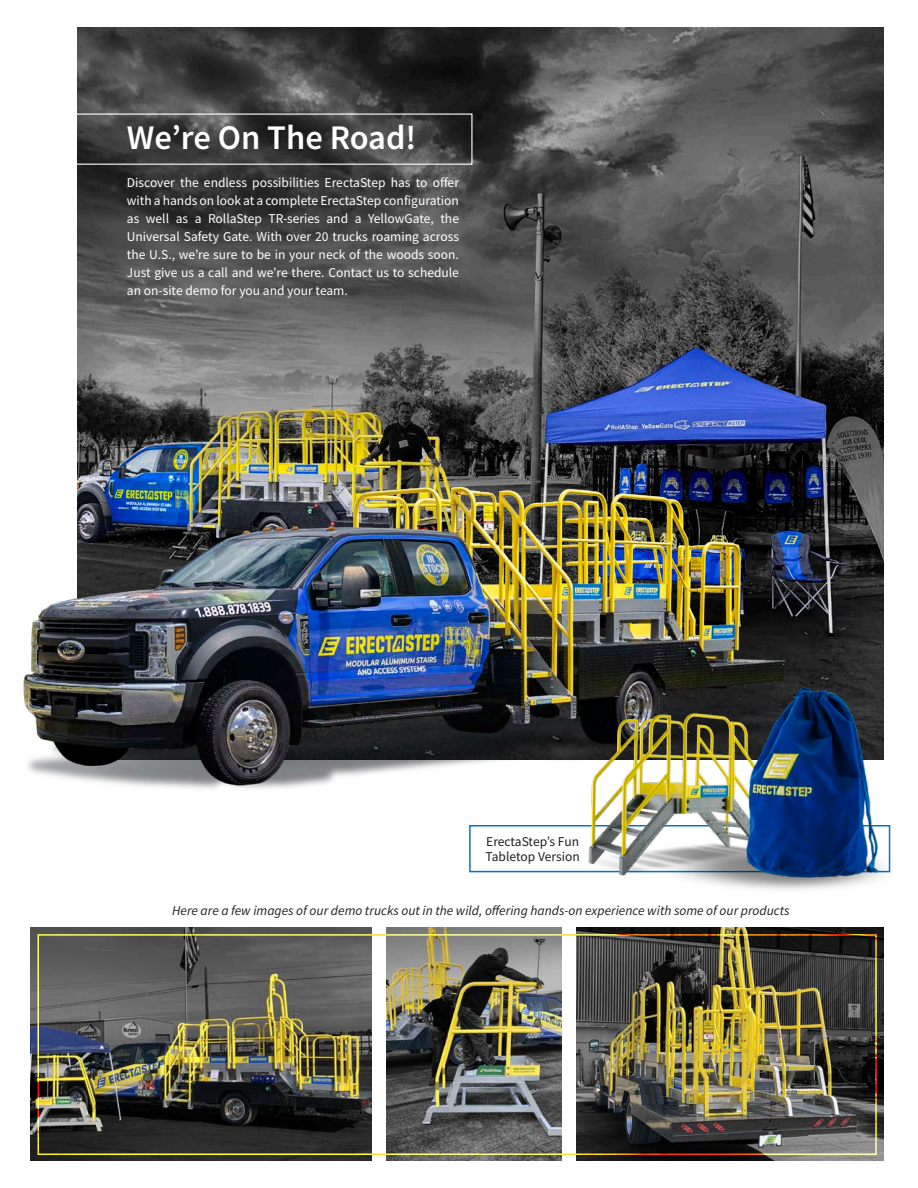
<style>
.page{position:relative;width:918px;height:1188px;background:#fff}
.page>*{position:absolute;margin:0;border:0;box-sizing:border-box;transform-origin:0 0}
.t1{font:600 34.5px "Source Sans Pro";color:#fff}
.t2{font:13.5px/18px "Source Sans Pro";color:#fff;text-align:justify}
.t3{font:italic 13.5px "Source Sans Pro";color:#231f20}
.t4{font:13.5px/15px "Source Sans Pro";color:#231f20}
</style>
<div class="page">
<img style="left:77px;top:27px;width:806px;height:651px">
<div style="left:67px;top:114px;width:405px;height:51px;border:1px solid #fff"></div>
<img style="left:386px;top:927px;width:176px;height:234px">
<img style="left:576px;top:928px;width:307px;height:233px">
<img style="left:31px;top:927px;width:340px;height:234px">
<div style="left:38px;top:934px;width:839px;height:221px;border:2px solid #ffde2a"></div>
<div style="left:469px;top:825px;width:421px;height:47px;border:2px solid #0076c8"></div>
<img style="left:23px;top:472px;width:781px;height:317px">
<img style="left:731px;top:825px;width:160px;height:65px">
<img style="left:577px;top:678px;width:306px;height:208px">
<h1 class="t1" style="left:127px;top:115px;width:291px">We’re On The Road!</h1>
<p class="t2" style="left:127px;top:174px;width:334px">Discover the endless possibilities ErectaStep has to offer with a hands on look at a complete ErectaStep configuration as well as a RollaStep TR-series and a YellowGate, the Universal Safety Gate. With over 20 trucks roaming across the U.S., we’re sure to be in your neck of the woods soon.<br>Just give us a call and we’re there. Contact us to schedule an on-site demo for you and your team.</p>
<p class="t4" style="left:486px;top:834px;width:96px">ErectaStep’s Fun<br>Tabletop Version</p>
<p class="t3" style="left:172px;top:902px;width:619px">Here are a few images of our demo trucks out in the wild, offering hands-on experience with some of our products</p>
</div>
